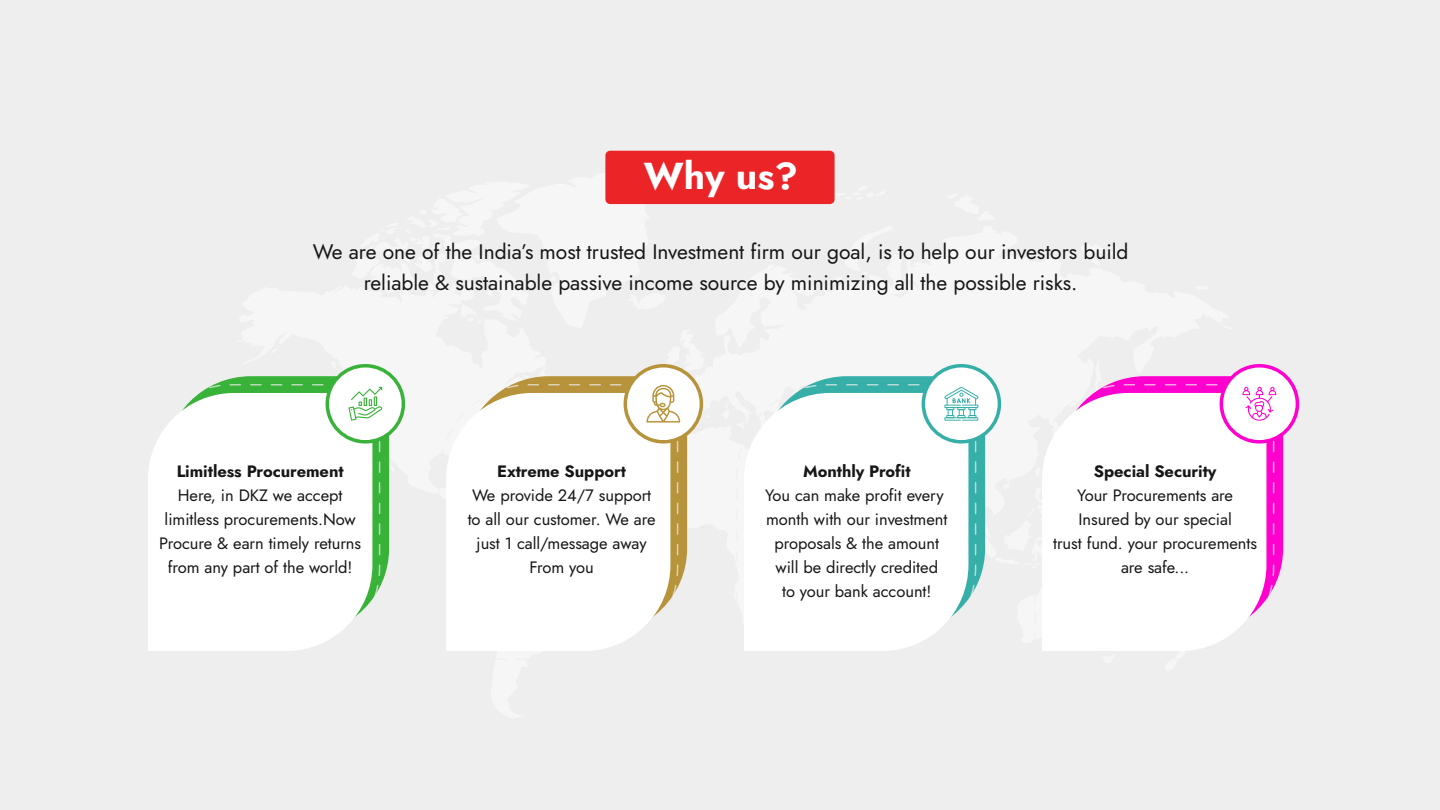
<style>
.page{position:relative;width:1440px;height:810px;background:#eee}
.page>*{position:absolute;margin:0;border:0;box-sizing:border-box;transform-origin:0 0}
.t1{font:700 37.5px "Jost";color:#fff}
.t2{font:21px/31.5px "Jost";letter-spacing:-.005em;color:#161616;text-align:center}
.t3{font:16.5px/24px "Jost";letter-spacing:-.005em;color:#161616;text-align:center}
.t4{font:700 16.5px "Jost";letter-spacing:-.005em;color:#161616}
</style>
<div class="page">
<div style="left:605px;top:151px;width:230px;height:53px;background:#eb2427;border-radius:5px"></div>
<svg style="left:215px;top:376px;width:174px;height:211px;background:#4bb84b"></svg>
<svg style="left:148px;top:384px;width:183px;height:266px"></svg>
<svg style="left:155px;top:394px;width:225px;height:257px;background:#f9fcf9"></svg>
<svg style="left:326px;top:364px;width:79px;height:80px"></svg>
<div style="left:329px;top:368px;width:73px;height:72px;background:#fff;border-radius:50%"></div>
<svg style="left:348px;top:386px;width:34px;height:35px"></svg>
<svg style="left:513px;top:376px;width:174px;height:211px;background:#bd9c4e"></svg>
<svg style="left:446px;top:384px;width:183px;height:266px"></svg>
<svg style="left:453px;top:394px;width:225px;height:257px;background:#fcfbf9"></svg>
<svg style="left:624px;top:364px;width:79px;height:80px"></svg>
<div style="left:627px;top:368px;width:73px;height:72px;background:#fff;border-radius:50%"></div>
<svg style="left:646px;top:385px;width:34px;height:38px"></svg>
<svg style="left:811px;top:376px;width:174px;height:211px;background:#4bb6b0"></svg>
<svg style="left:744px;top:384px;width:183px;height:266px"></svg>
<svg style="left:751px;top:394px;width:225px;height:257px;background:#f9fcfc"></svg>
<svg style="left:922px;top:364px;width:79px;height:80px"></svg>
<div style="left:925px;top:368px;width:73px;height:72px;background:#fff;border-radius:50%"></div>
<svg style="left:944px;top:386px;width:34px;height:35px"></svg>
<svg style="left:1109px;top:376px;width:174px;height:211px;background:#fd19d2"></svg>
<svg style="left:1042px;top:384px;width:183px;height:266px"></svg>
<svg style="left:1049px;top:394px;width:225px;height:257px;background:#fef8fd"></svg>
<svg style="left:1220px;top:364px;width:79px;height:80px"></svg>
<div style="left:1223px;top:368px;width:73px;height:72px;background:#fff;border-radius:50%"></div>
<svg style="left:1243px;top:386px;width:33px;height:35px"></svg>
<h1 class="t1" style="left:644px;top:150px;width:156px">Why us?</h1>
<p class="t2" style="left:313px;top:236px;width:817px">We are one of the India’s most trusted Investment firm our goal, is to help our investors build reliable &amp; sustainable passive income source by minimizing all the possible risks.</p>
<p class="t4" style="left:177px;top:460px;width:169px">Limitless Procurement</p>
<p class="t3" style="left:159px;top:484px;width:204px">Here, in DKZ we accept limitless procurements.Now<br>Procure &amp; earn timely returns from any part of the world!</p>
<p class="t4" style="left:497px;top:460px;width:131px">Extreme Support</p>
<p class="t3" style="left:468px;top:484px;width:189px">We provide 24/7 support to all our customer. We are just 1 call/message away<br>From you</p>
<p class="t4" style="left:803px;top:460px;width:109px">Monthly Profit</p>
<p class="t3" style="left:765px;top:484px;width:184px">You can make profit every month with our investment proposals &amp; the amount will be directly credited<br>to your bank account!</p>
<p class="t4" style="left:1094px;top:460px;width:124px">Special Security</p>
<p class="t3" style="left:1053px;top:484px;width:206px">Your Procurements are<br>Insured by our special<br>trust fund. your procurements are safe...</p>
</div>
